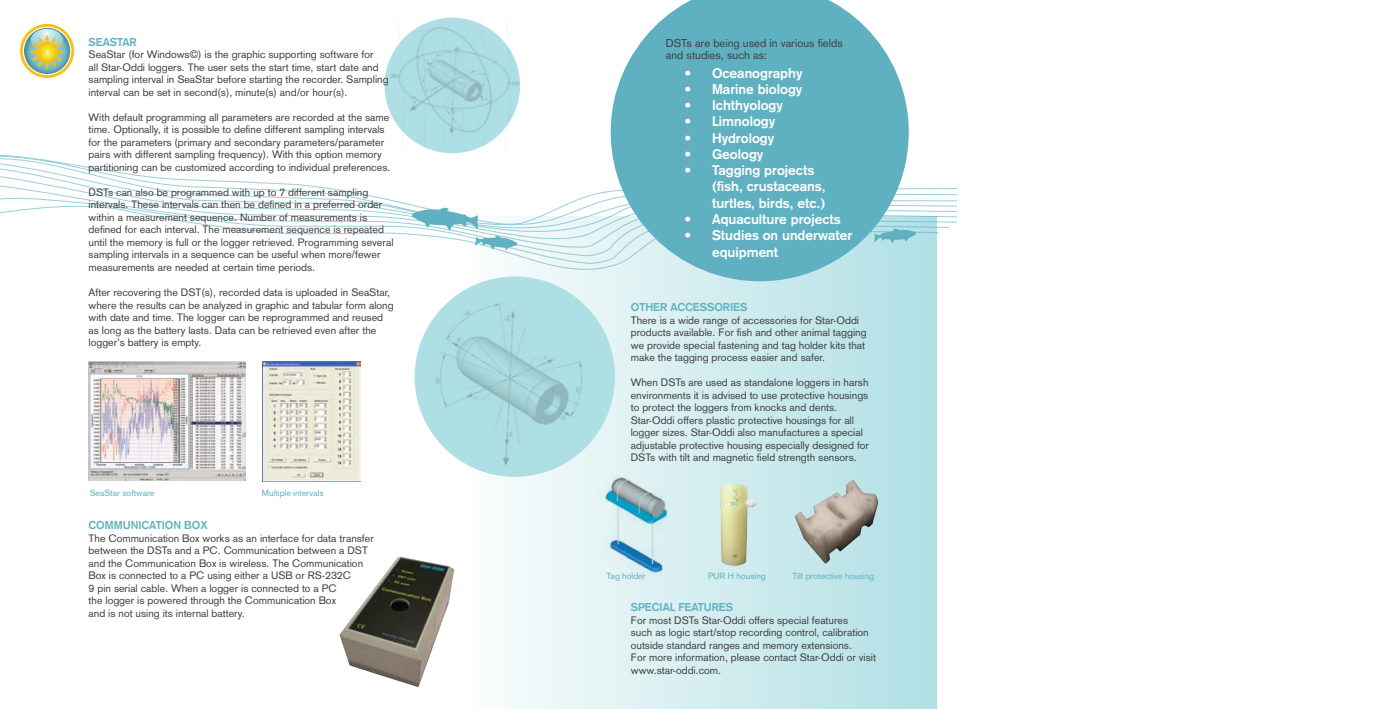
<style>
.page{position:relative;width:1375px;height:709px;background:#fff}
.page>*{position:absolute;margin:0;border:0;box-sizing:border-box;transform-origin:0 0}
.t1{font:700 13.75px/16.2px "Akzidenz Grotesk";color:#fff}
.t2{font:700 11.25px "Akzidenz Grotesk";color:#5fb1c2}
.t3{font:11.25px/12.5px "Akzidenz Grotesk";color:#414142}
.t4{font:10.62px/12.5px "Akzidenz Grotesk";color:#414142}
.t5{font:8.75px "Akzidenz Grotesk";color:#5fb1c2}
</style>
<div class="page">
<div style="left:461px;top:216px;width:476px;height:493px;background:linear-gradient(to right,#fdfdfd,#afdfe3)"></div>
<svg style="left:415px;top:282px;width:200px;height:195px"></svg>
<img style="left:427px;top:283px;width:225px;height:187px">
<svg style="left:0;top:153px;width:957px;height:129px"></svg>
<svg style="left:24px;top:28px;width:46px;height:46px"></svg>
<div style="left:20px;top:24px;width:54px;height:54px;border:3px solid #febe10;border-radius:50%"></div>
<svg style="left:29px;top:29px;width:36px;height:41px"></svg>
<svg style="left:424px;top:18px;width:57px;height:135px"></svg>
<img style="left:384px;top:19px;width:136px;height:128px">
<img style="left:339px;top:556px;width:115px;height:132px">
<img style="left:89px;top:361px;width:157px;height:119px">
<img style="left:263px;top:361px;width:97px;height:120px">
<img style="left:795px;top:480px;width:83px;height:83px">
<img style="left:719px;top:484px;width:16px;height:82px">
<svg style="left:611px;top:0;width:298px;height:281px;background:#77bdcb"></svg>
<img style="left:598px;top:474px;width:73px;height:102px">
<svg style="left:412px;top:208px;width:66px;height:22px"></svg>
<svg style="left:874px;top:229px;width:42px;height:14px"></svg>
<svg style="left:475px;top:236px;width:42px;height:14px"></svg>
<p class="t2" style="left:89px;top:35px;width:9px">SEAS</p>
<p class="t2" style="left:117px;top:35px;width:14px">TAR</p>
<p class="t4" style="left:89px;top:48px;width:301px">SeaStar (for Windows©) is the graphic supporting software for<br>all Star-Oddi loggers. The user sets the start time, start date and sampling interval in SeaStar before starting the recorder. Sampling interval can be set in second(s), minute(s) and/or hour(s).</p>
<p class="t4" style="left:89px;top:111px;width:303px">With default programming all parameters are recorded at the same time. Optionally, it is possible to define different sampling intervals for the parameters (primary and secondary parameters/parameter pairs with different sampling frequency). With this option memory partitioning can be customized according to individual preferences.</p>
<p class="t4" style="left:89px;top:186px;width:306px">DSTs can also be programmed with up to 7 different sampling intervals. These intervals can then be defined in a preferred order within a measurement sequence. Number of measurements is defined for each interval. The measurement sequence is repeated until the memory is full or the logger retrieved. Programming several sampling intervals in a sequence can be useful when more/fewer measurements are needed at certain time periods.</p>
<p class="t4" style="left:89px;top:286px;width:307px">After recovering the DST(s), recorded data is uploaded in SeaStar, where the results can be analyzed in graphic and tabular form along with date and time. The logger can be reprogrammed and reused as long as the battery lasts. Data can be retrieved even after the logger’s battery is empty.</p>
<p class="t5" style="left:90px;top:487px;width:66px">SeaStar software</p>
<p class="t5" style="left:262px;top:487px;width:63px">Multiple intervals</p>
<p class="t2" style="left:89px;top:518px;width:50px">COMMUNICA</p>
<p class="t2" style="left:156px;top:518px;width:13px">TION</p>
<p class="t2" style="left:184px;top:518px;width:25px">BOX</p>
<p class="t4" style="left:89px;top:531px;width:287px">The Communication Box works as an interface for data transfer between the DSTs and a PC. Communication between a DST and the Communication Box is wireless. The Communication Box is connected to a PC using either a USB or RS-232C<br>9 pin serial cable. When a logger is connected to a PC<br>the logger is powered through the Communication Box<br>and is not using its internal battery.</p>
<p class="t3" style="left:666px;top:36px;width:178px">DSTs are being used in various fields and studies, such as:</p>
<p class="t1" style="left:684px;top:65px;width:119px">• Oceanography</p>
<p class="t1" style="left:684px;top:81px;width:119px">• Marine biology</p>
<p class="t1" style="left:684px;top:97px;width:100px">• Ichthyology</p>
<p class="t1" style="left:684px;top:113px;width:92px">• Limnology</p>
<p class="t1" style="left:684px;top:130px;width:91px">• Hydrology</p>
<p class="t1" style="left:684px;top:146px;width:80px">• Geology</p>
<p class="t1" style="left:712px;top:162px;width:115px;text-indent:-28px">• Tagging projects (fish, crustaceans, turtles, birds, etc.)</p>
<p class="t1" style="left:684px;top:211px;width:158px">• Aquaculture projects</p>
<p class="t1" style="left:712px;top:227px;width:142px;text-indent:-28px">• Studies on underwater equipment</p>
<p class="t2" style="left:631px;top:300px;width:48px">OTHER ACCESSORIES</p>
<p class="t4" style="left:631px;top:313px;width:237px">There is a wide range of accessories for Star-Oddi products available. For fish and other animal tagging we provide special fastening and tag holder kits that make the tagging process easier and safer.</p>
<p class="t4" style="left:631px;top:376px;width:240px">When DSTs are used as standalone loggers in harsh environments it is advised to use protective housings to protect the loggers from knocks and dents.<br>Star-Oddi offers plastic protective housings for all logger sizes. Star-Oddi also manufactures a special adjustable protective housing especially designed for DSTs with tilt and magnetic field strength sensors.</p>
<p class="t5" style="left:606px;top:570px;width:41px">Tag holder</p>
<p class="t5" style="left:708px;top:570px;width:59px">PUR H housing</p>
<p class="t5" style="left:793px;top:570px;width:83px">Tilt protective housing</p>
<p class="t2" style="left:631px;top:600px;width:22px">SPECIAL</p>
<p class="t2" style="left:678px;top:600px;width:42px">FEATURES</p>
<p class="t4" style="left:631px;top:613px;width:247px">For most DSTs Star-Oddi offers special features<br>such as logic start/stop recording control, calibration outside standard ranges and memory extensions.<br>For more information, please contact Star-Oddi or visit www.star-oddi.com.</p>
</div>
